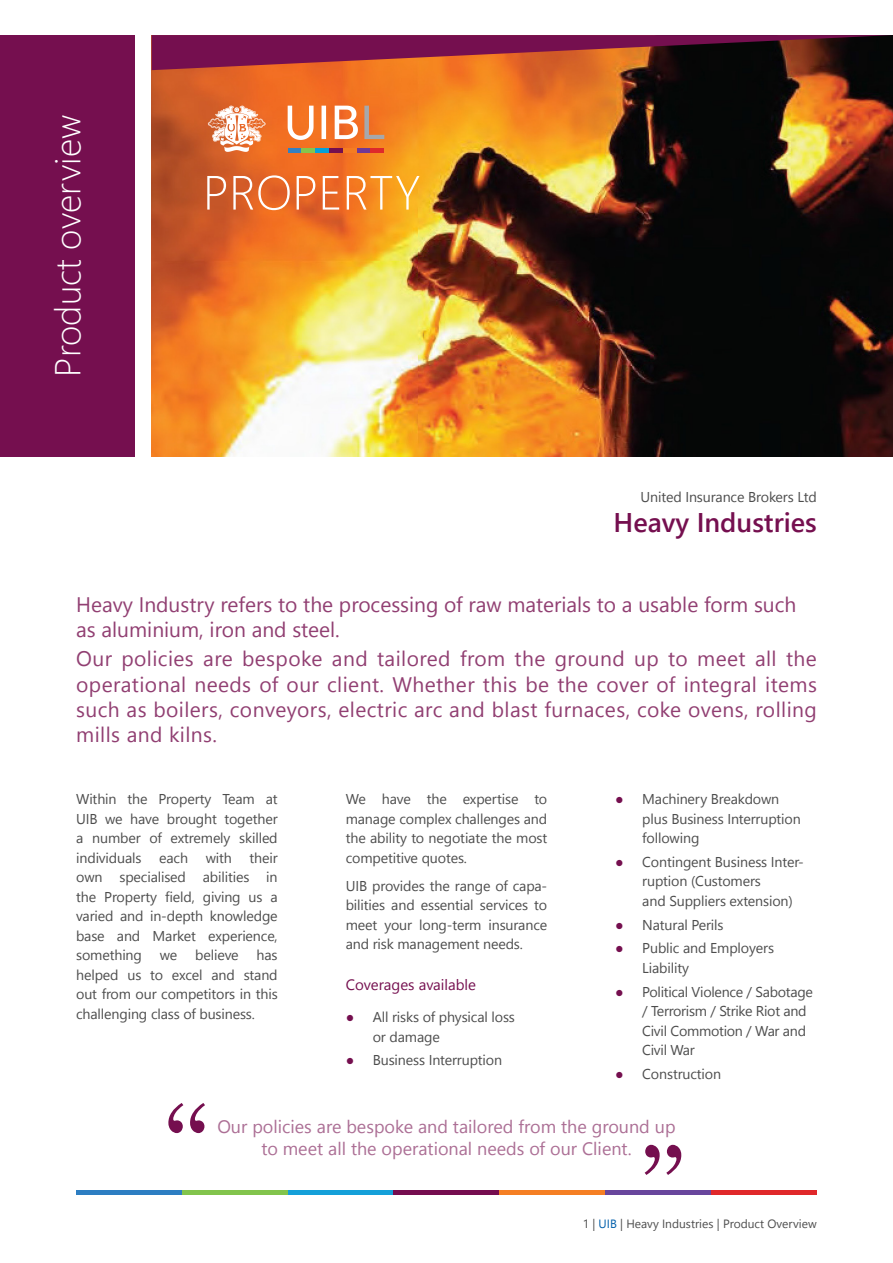
<style>
.page{position:relative;width:893px;height:1263px;background:#fff}
.page>*{position:absolute;margin:0;border:0;box-sizing:border-box;transform-origin:0 0}
.t1{font:300 36px "Segoe UI";color:#fff}
.Form_Header_1{font:600 27px "Segoe UI";color:#750f4f}
.Introduction_last{font:21px/25.2px "Segoe UI";letter-spacing:.02em;color:#913f72;text-align:justify}
.Introduction{font:21px/25.2px "Segoe UI";color:#913f72}
.t2{font:18px/21.6px "Segoe UI";color:#ac6f95;text-align:center}
.Paragraph_H2{font:15px "Segoe UI";color:#750f4f}
.Body_text_9_11pt_No{font:14.25px/19.5px "Segoe UI";letter-spacing:-.01em;color:#4d4d4d}
.Body_text_9_11pt{font:14.25px/19.5px "Segoe UI";letter-spacing:-.01em;color:#4d4d4d;text-align:justify}
.UIB_Ltd_10_12pt{font:14.25px "Segoe UI";letter-spacing:-.01em;color:#4d4d4d}
.Footnote{font:12px "Segoe UI";color:#4d4d4d}
.s1{color:#750f4f}
.s2{color:#005faa}
</style>
<div class="page">
<img style="left:152px;top:70px;width:741px;height:386px">
<div style="left:0;top:35px;width:135px;height:421px;background:#750f4f"></div>
<svg style="left:152px;top:35px;width:741px;height:35px;background:#772532"></svg>
<hr style="left:76px;top:1190px;width:106px;height:4px;background:#2d7ec2">
<hr style="left:182px;top:1190px;width:106px;height:4px;background:#82c44c">
<hr style="left:288px;top:1190px;width:106px;height:4px;background:#14a0d9">
<hr style="left:394px;top:1190px;width:105px;height:4px;background:#750d4f">
<hr style="left:499px;top:1190px;width:106px;height:4px;background:#f57f23">
<hr style="left:605px;top:1190px;width:106px;height:4px;background:#68469c">
<hr style="left:711px;top:1190px;width:106px;height:4px;background:#e0282a">
<svg style="left:207px;top:175px;width:212px;height:35px;background:#eb8d4c"></svg>
<svg style="left:208px;top:106px;width:58px;height:46px"></svg>
<svg style="left:288px;top:106px;width:70px;height:34px"></svg>
<svg style="left:364px;top:106px;width:20px;height:33px"></svg>
<div style="left:288px;top:148px;width:13px;height:5px;background:#3380c2"></div>
<div style="left:301px;top:148px;width:14px;height:5px;background:#85c44d"></div>
<div style="left:315px;top:148px;width:14px;height:5px;background:#05a1d9"></div>
<div style="left:329px;top:148px;width:14px;height:5px;background:#750f4f"></div>
<div style="left:343px;top:148px;width:14px;height:5px;background:#f57d21"></div>
<div style="left:357px;top:148px;width:14px;height:5px;background:#703896"></div>
<div style="left:371px;top:148px;width:13px;height:5px;background:#de292b"></div>
<svg style="left:168px;top:1103px;width:37px;height:30px"></svg>
<svg style="left:645px;top:1145px;width:36px;height:30px"></svg>
<h1 class="t1" style="left:39px;top:376px;width:263px;rotate:-90deg">Product overview</h1>
<p class="UIB_Ltd_10_12pt" style="left:641px;top:485px;width:178px">United Insurance Brokers Ltd</p>
<p class="Form_Header_1" style="left:614px;top:500px;width:205px">Heavy Industries</p>
<p class="Introduction" style="left:76px;top:591px;width:722px">Heavy Industry refers to the processing of raw materials to a usable form such as aluminium, iron and steel.</p>
<p class="Introduction_last" style="left:76px;top:646px;width:742px">Our policies are bespoke and tailored from the ground up to meet all the operational needs of our client. Whether this be the cover of integral items such as boilers, conveyors, electric arc and blast furnaces, coke ovens, rolling mills and kilns.</p>
<p class="Body_text_9_11pt_No" style="left:76px;top:789px;width:203px;text-align:justify">Within the Property Team at UIB we have brought together a number of extremely skilled individuals each with their own specialised abilities in the Property field, giving us a varied and in-depth knowledge base and Market experience, something</p>
<p class="Body_text_9_11pt_No" style="left:76px;top:945px;width:203px;text-align:justify;text-indent:180px">has helped us to excel and stand out from our competitors in this challenging class of business.</p>
<p class="Body_text_9_11pt_No" style="left:160px;top:945px;width:19px">we</p>
<p class="Body_text_9_11pt_No" style="left:195px;top:945px;width:45px">believe</p>
<p class="Body_text_9_11pt_No" style="left:346px;top:789px;width:203px;text-align:justify">We have the expertise to manage complex challenges and the ability to negotiate the most competitive quotes.</p>
<p class="Body_text_9_11pt" style="left:346px;top:875px;width:203px">UIB provides the range of capa&shy;bilities and essential services to meet your long-term insurance and risk management needs.</p>
<p class="Paragraph_H2" style="left:346px;top:972px;width:132px">Coverages available</p>
<p class="Body_text_9_11pt_No" style="left:373px;top:1007px;width:144px;text-indent:-27px"><span class="s1">●</span> All risks of physical loss or damage</p>
<p class="Body_text_9_11pt_No" style="left:346px;top:1050px;width:158px"><span class="s1">●</span> Business Interruption</p>
<p class="Body_text_9_11pt_No" style="left:642px;top:789px;width:160px;text-indent:-27px"><span class="s1">●</span> Machinery Breakdown plus Business Interruption following</p>
<p class="Body_text_9_11pt_No" style="left:642px;top:852px;width:163px;text-indent:-27px"><span class="s1">●</span> Contingent Business Inter&shy;ruption (Customers<br>and Suppliers extension)</p>
<p class="Body_text_9_11pt_No" style="left:615px;top:914px;width:110px"><span class="s1">●</span> Natural Perils</p>
<p class="Body_text_9_11pt_No" style="left:642px;top:938px;width:133px;text-indent:-27px"><span class="s1">●</span> Public and Employers<br>Liability</p>
<p class="Body_text_9_11pt_No" style="left:642px;top:981px;width:172px;text-indent:-27px"><span class="s1">●</span> Political Violence / Sabotage / Terrorism / Strike Riot and<br>Civil Commotion / War and<br>Civil War</p>
<p class="Body_text_9_11pt_No" style="left:615px;top:1064px;width:107px"><span class="s1">●</span> Construction</p>
<p class="t2" style="left:217px;top:1116px;width:460px">Our policies are bespoke and tailored from the ground up to meet all the operational needs of our Client.</p>
<p class="Footnote" style="left:583px;top:1214px;width:236px">1 | <span class="s2">UIB</span> | Heavy Industries | Product Overview</p>
</div>
